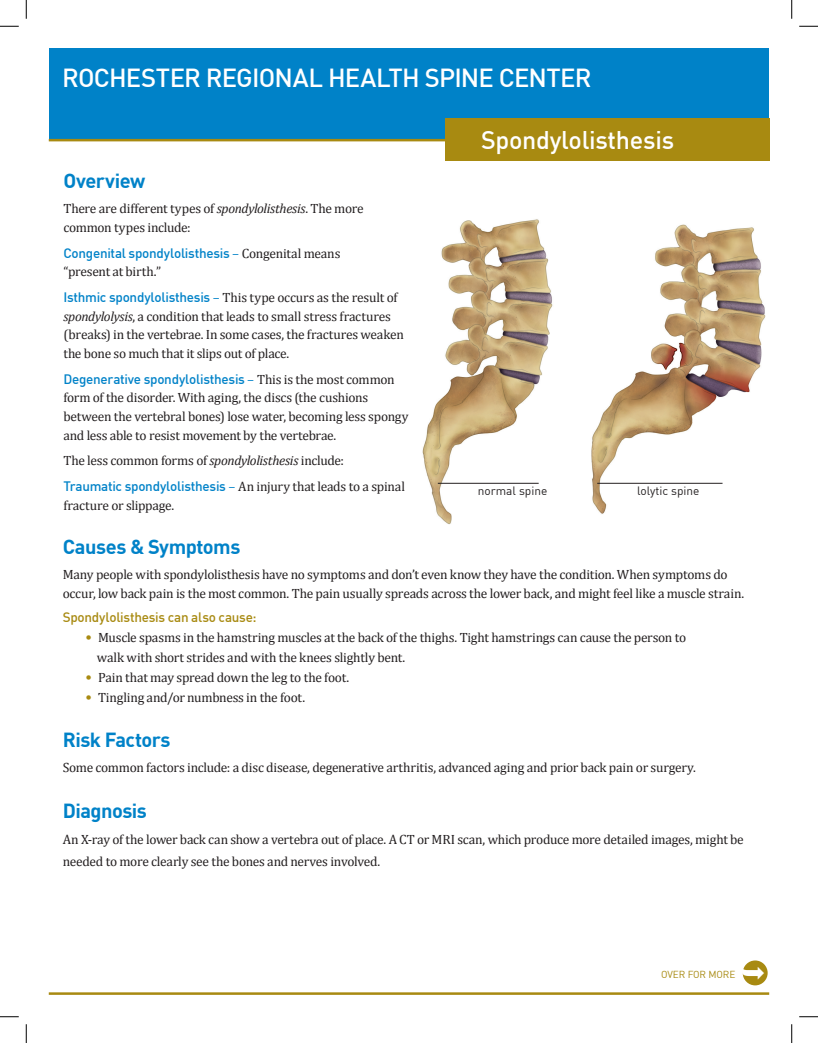
<style>
.page{position:relative;width:818px;height:1043px;background:#fff}
.page>*{position:absolute;margin:0;border:0;box-sizing:border-box;transform-origin:0 0}
.t1{font:500 25.62px "DIN Offc";letter-spacing:-.03em;color:#fff}
.t2{font:500 25px "DIN Offc";letter-spacing:-.01em;color:#fff}
.t3{font:700 20px "DIN Offc";letter-spacing:-.025em;color:#0082c8}
.t4{font:13.5px/18.8px "Cambria";letter-spacing:-.02em;color:#231f20}
.t5{font:500 13.5px "DIN Offc";letter-spacing:-.02em;color:#0082c8}
.t6{font:500 13.5px "DIN Offc";letter-spacing:-.02em;color:#a88a11}
.t7{font:11.88px "DIN Offc";color:#231f20}
.t8{font:10px "DIN Offc";letter-spacing:-.01em;color:#a88a11}
.s1{font-style:italic}
.s2{font-weight:400}
.s3{font-family:"Cambria";font-weight:400;color:#231f20}
.s4{font-family:"DIN Offc";font-weight:500;color:#0082c8}
.s5{font-family:"DIN Offc";color:#0082c8}
.s6{font-family:"DIN Offc";color:#a88a11}
</style>
<div class="page">
<div style="left:49px;top:49px;width:719px;height:91px;background:#0082c8"></div>
<div style="left:742px;top:960px;width:25px;height:25px;background:#a88a11;border-radius:50%"></div>
<hr style="left:49px;top:992px;width:720px;height:2px;background:#a88a11">
<hr style="left:49px;top:139px;width:719px;height:2px;background:#a88a11">
<div style="left:445px;top:118px;width:324px;height:43px;background:#a88a11"></div>
<img style="left:422px;top:219px;width:344px;height:306px">
<hr style="left:438px;top:483px;width:100px;height:1px;background:#231f20">
<hr style="left:597px;top:483px;width:125px;height:1px;background:#231f20">
<svg style="left:0;top:25px;width:19px;height:2px"></svg>
<svg style="left:799px;top:25px;width:19px;height:2px"></svg>
<svg style="left:0;top:1016px;width:19px;height:1px"></svg>
<svg style="left:799px;top:1016px;width:19px;height:1px"></svg>
<svg style="left:25px;top:0;width:2px;height:19px"></svg>
<svg style="left:25px;top:1024px;width:2px;height:18px"></svg>
<svg style="left:791px;top:0;width:1px;height:19px"></svg>
<svg style="left:791px;top:1024px;width:1px;height:18px"></svg>
<svg style="left:742px;top:964px;width:5px;height:15px"></svg>
<h1 class="t1" style="left:62px;top:61px;width:531px">ROCHESTER REGIONAL HEALTH SPINE CENTER</h1>
<h3 class="t3" style="left:63px;top:167px;width:83px">Overview</h3>
<p class="t4" style="left:63px;top:199px;width:302px">There are different types of <span class="s1">spondylolisthesis</span>. The more common types include:</p>
<p class="t5" style="left:63px;top:244px;width:278px">Congenital spondylolisthesis <span class="s2">–</span> <span class="s3">Congenital means</span></p>
<p class="t4" style="left:63px;top:259px;width:335px;line-height:25.5px">“present at birth.”<br><span class="s4">Isthmic spondylolisthesis</span> <span class="s5">–</span> This type occurs as the result of</p>
<p class="t4" style="left:63px;top:306px;width:342px"><span class="s1">spondylolysis</span>, a condition that leads to small stress fractures (breaks) in the vertebrae. In some cases, the fractures weaken the bone so much that it slips out of place.</p>
<p class="t5" style="left:63px;top:370px;width:333px">Degenerative spondylolisthesis <span class="s2">–</span> <span class="s3">This is the most common</span></p>
<p class="t4" style="left:63px;top:388px;width:347px">form of the disorder. With aging, the discs (the cushions between the vertebral bones) lose water, becoming less spongy and less able to resist movement by the vertebrae.</p>
<p class="t4" style="left:63px;top:451px;width:282px">The less common forms of <span class="s1">spondylolisthesis</span> include:</p>
<p class="t5" style="left:63px;top:477px;width:343px">Traumatic spondylolisthesis <span class="s2">–</span> <span class="s3">An injury that leads to a spinal</span></p>
<p class="t4" style="left:63px;top:495px;width:112px">fracture or slippage.</p>
<h2 class="t2" style="left:481px;top:124px;width:195px">Spondylolisthesis</h2>
<p class="t7" style="left:478px;top:483px;width:71px">normal spine</p>
<p class="t7" style="left:637px;top:483px;width:64px">lolytic spine</p>
<h3 class="t3" style="left:63px;top:533px;width:179px">Causes &amp; Symptoms</h3>
<p class="t4" style="left:63px;top:565px;width:683px">Many people with spondylolisthesis have no symptoms and don’t even know they have the condition. When symptoms do occur, low back pain is the most common. The pain usually spreads across the lower back, and might feel like a muscle strain.</p>
<p class="t6" style="left:63px;top:609px;width:195px">Spondylolisthesis can also cause:</p>
<p class="t4" style="left:97px;top:627px;width:591px;line-height:20px;text-indent:-12px"><span class="s6">•</span> Muscle spasms in the hamstring muscles at the back of the thighs. Tight hamstrings can cause the person to walk with short strides and with the knees slightly bent.</p>
<p class="t4" style="left:85px;top:668px;width:265px"><span class="s6">•</span> Pain that may spread down the leg to the foot.</p>
<p class="t4" style="left:85px;top:688px;width:221px"><span class="s6">•</span> Tingling and/or numbness in the foot.</p>
<h3 class="t3" style="left:63px;top:726px;width:109px">Risk Factors</h3>
<p class="t4" style="left:63px;top:758px;width:634px">Some common factors include: a disc disease, degenerative arthritis, advanced aging and prior back pain or surgery.</p>
<h3 class="t3" style="left:63px;top:798px;width:86px">Diagnosis</h3>
<p class="t4" style="left:63px;top:827px;width:682px;line-height:22.5px">An X-ray of the lower back can show a vertebra out of place. A CT or MRI scan, which produce more detailed images, might be needed to more clearly see the bones and nerves involved.</p>
<p class="t8" style="left:661px;top:968px;width:76px">OVER FOR MORE</p>
</div>
